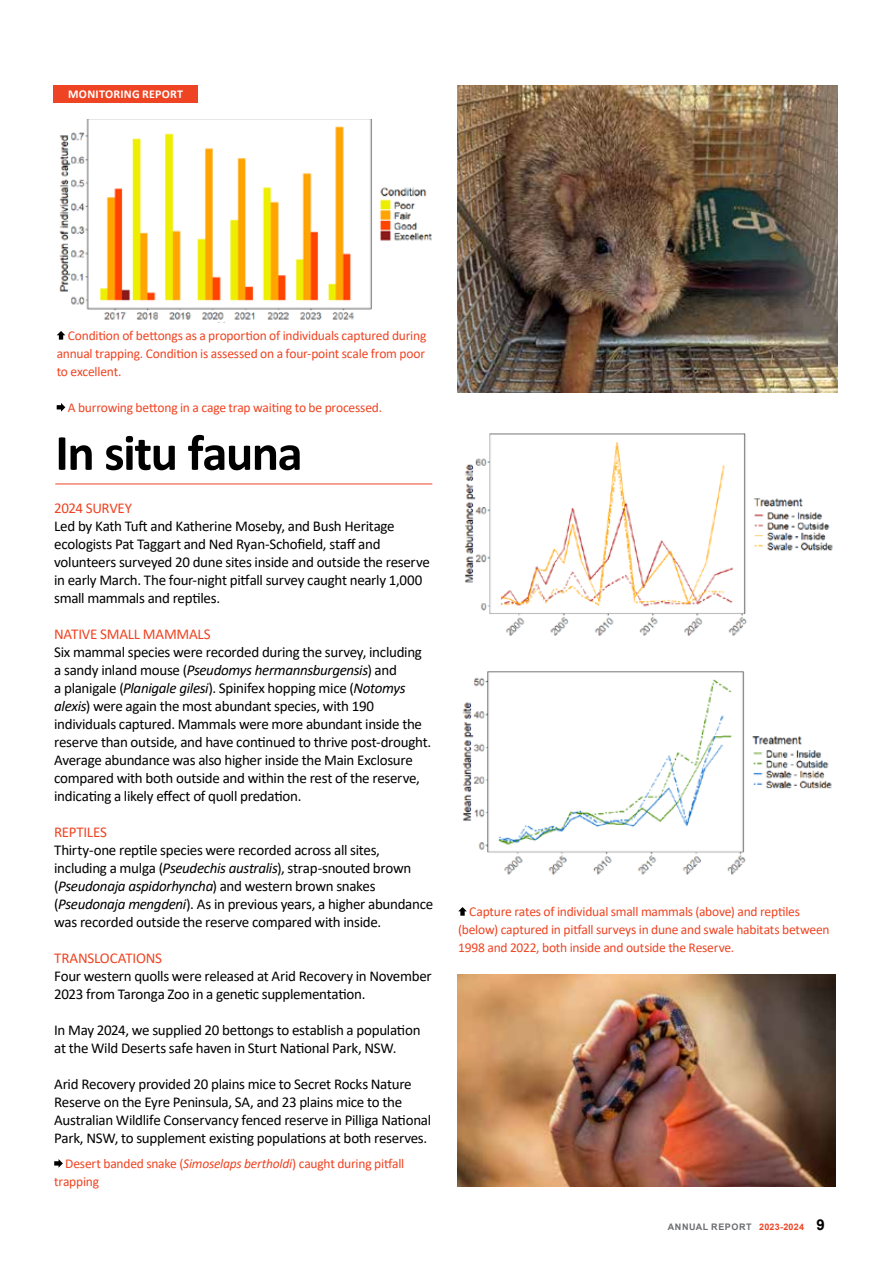
<style>
.page{position:relative;width:893px;height:1263px;background:#fff}
.page>*{position:absolute;margin:0;border:0;box-sizing:border-box;transform-origin:0 0}
.t1{font:700 51px "Calibri";letter-spacing:-.03em;color:#000}
.t2{font:15px/18px "Calibri";letter-spacing:-.02em;color:#000}
.t3{font:15px "Calibri";letter-spacing:-.015em;color:#ef4423}
.t4{font:13.5px/18px "Calibri";letter-spacing:-.015em;color:#ef4423}
.t5{font:700 12px "Calibri";letter-spacing:.02em;color:#fff}
.t6{font:700 9px "Arial";letter-spacing:.055em;color:#6d6e71}
.s1{font-style:italic}
.s2{color:#ef4423}
.s3{font-size:15px;color:#000}
</style>
<div class="page">
<div style="left:53px;top:85px;width:145px;height:17px;background:#ef4423"></div>
<svg style="left:458px;top:907px;width:9px;height:9px"></svg>
<hr style="left:55px;top:484px;width:377px;height:1px;background:#ef4423">
<img style="left:464px;top:433px;width:369px;height:203px">
<img style="left:462px;top:671px;width:370px;height:204px">
<img style="left:458px;top:975px;width:378px;height:211px">
<img style="left:59px;top:119px;width:373px;height:201px">
<svg style="left:54px;top:1159px;width:9px;height:9px"></svg>
<svg style="left:57px;top:331px;width:8px;height:9px"></svg>
<svg style="left:57px;top:403px;width:8px;height:9px"></svg>
<img style="left:458px;top:85px;width:380px;height:308px">
<p class="t5" style="left:68px;top:86px;width:117px">MONITORING REPORT</p>
<p class="t4" style="left:57px;top:326px;width:371px;text-align:justify;text-indent:11px">Condition of bettongs as a proportion of individuals captured during annual trapping. Condition is assessed on a four-point scale from poor to excellent.</p>
<p class="t4" style="left:68px;top:398px;width:316px">A burrowing bettong in a cage trap waiting to be processed.</p>
<h1 class="t1" style="left:55px;top:417px;width:249px">In situ fauna</h1>
<p class="t3" style="left:54px;top:498px;width:80px">2024 SURVEY</p>
<p class="t2" style="left:54px;top:517px;width:377px">Led by Kath Tuft and Katherine Moseby, and Bush Heritage ecologists Pat Taggart and Ned Ryan-Schofield, staff and volunteers surveyed 20 dune sites inside and outside the reserve in early March. The four-night pitfall survey caught nearly 1,000 small mammals and reptiles.</p>
<p class="t3" style="left:54px;top:624px;width:158px">NATIVE SMALL MAMMALS</p>
<p class="t2" style="left:54px;top:643px;width:378px">Six mammal species were recorded during the survey, including a sandy inland mouse (<span class="s1">Pseudomys hermannsburgensis</span>) and<br>a planigale (<span class="s1">Planigale gilesi</span>). Spinifex hopping mice (<span class="s1">Notomys alexis</span>) were again the most abundant species, with 190 individuals captured. Mammals were more abundant inside the reserve than outside, and have continued to thrive post-drought.<br>Average abundance was also higher inside the Main Exclosure compared with both outside and within the rest of the reserve, indicating a likely effect of quoll predation.</p>
<p class="t3" style="left:54px;top:822px;width:54px">REPTILES</p>
<p class="t2" style="left:54px;top:841px;width:381px">Thirty-one reptile species were recorded across all sites, including a mulga (<span class="s1">Pseudechis australis</span>), strap-snouted brown (<span class="s1">Pseudonaja aspidorhyncha</span>) and western brown snakes (<span class="s1">Pseudonaja mengdeni</span>). As in previous years, a higher abundance was recorded outside the reserve compared with inside.</p>
<p class="t3" style="left:54px;top:948px;width:109px">TRANSLOCATIONS</p>
<p class="t2" style="left:54px;top:967px;width:379px">Four western quolls were released at Arid Recovery in November<br>2023 from Taronga Zoo in a genetic supplementation.</p>
<p class="t2" style="left:54px;top:1021px;width:368px">In May 2024, we supplied 20 bettongs to establish a population at the Wild Deserts safe haven in Sturt National Park, NSW.</p>
<p class="t2" style="left:54px;top:1075px;width:378px">Arid Recovery provided 20 plains mice to Secret Rocks Nature Reserve on the Eyre Peninsula, SA, and 23 plains mice to the Australian Wildlife Conservancy fenced reserve in Pilliga National Park, NSW, to supplement existing populations at both reserves.</p>
<p class="t4" style="left:54px;top:1154px;width:352px;text-indent:11px">Desert banded snake (<span class="s1">Simoselaps bertholdi</span>) caught during pitfall trapping</p>
<p class="t4" style="left:458px;top:902px;width:373px;text-indent:11px">Capture rates of individual small mammals (above) and reptiles (below) captured in pitfall surveys in dune and swale habitats between<br>1998 and 2022, both inside and outside the Reserve.</p>
<p class="t6" style="left:668px;top:1221px;width:159px">ANNUAL REPORT <span class="s2">2023-2024</span> <span class="s3">9</span></p>
</div>
